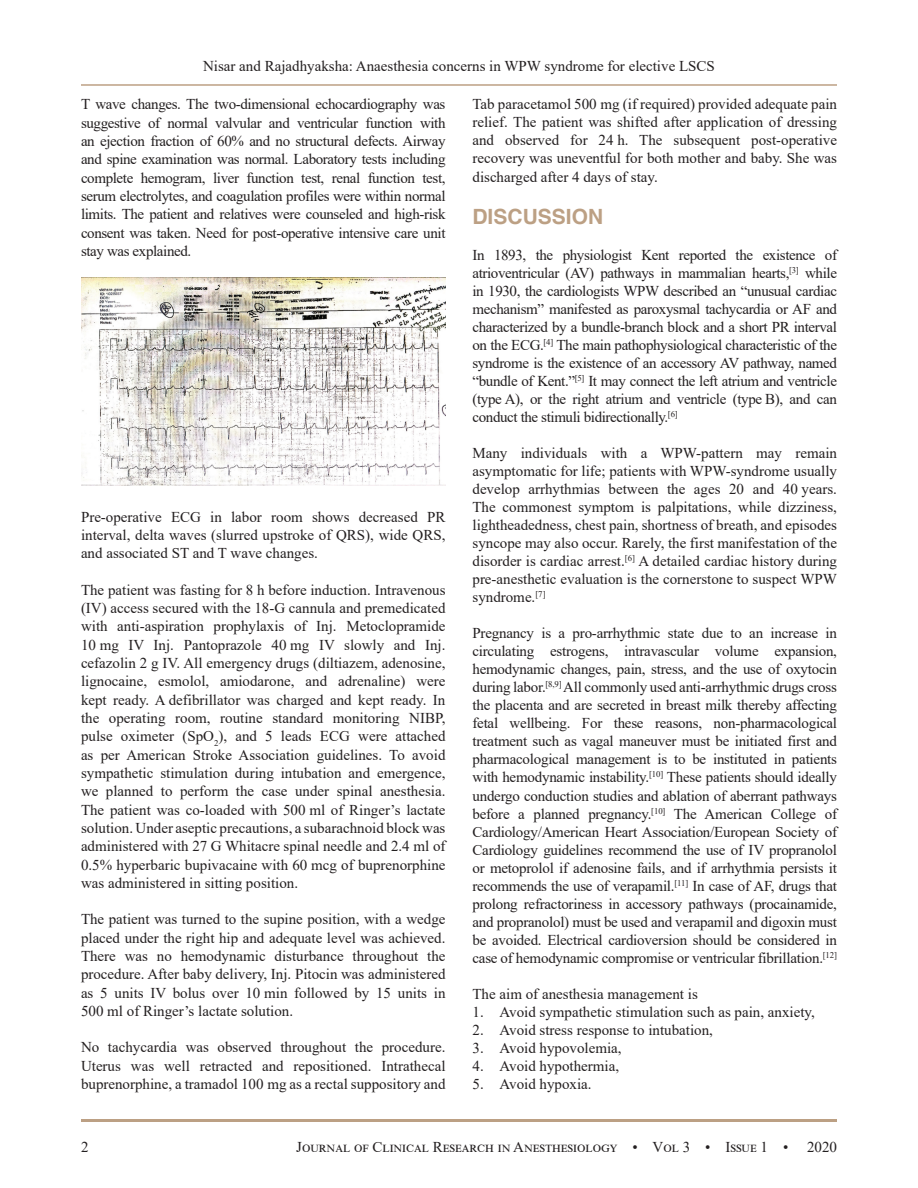
<style>
.page{position:relative;width:918px;height:1188px;background:#fff}
.page>*{position:absolute;margin:0;border:0;box-sizing:border-box;transform-origin:0 0}
.t1{font:700 21px "Helvetica";color:#bca084}
.TX{font:15px/18px "Times New Roman";color:#231f20;text-align:justify}
.L{font:15px "Times New Roman";color:#231f20}
.TX-2{font:15px "Times New Roman";letter-spacing:.03em;color:#231f20}
.TX_No_After_Space{font:15px "Times New Roman";color:#231f20}
.LL{font:15px "Times New Roman";color:#231f20}
</style>
<div class="page">
<hr style="left:81px;top:84px;width:756px;height:2px;background:#bca084">
<hr style="left:81px;top:1119px;width:756px;height:3px;background:#bca084">
<img style="left:81px;top:277px;width:365px;height:208px">
<p class="TX" style="left:203px;top:57px;width:513px">Nisar and Rajadhyaksha: Anaesthesia concerns in WPW syndrome for elective LSCS</p>
<p class="TX" style="left:81px;top:95px;width:366px">T wave changes. The two-dimensional echocardiography was suggestive of normal valvular and ventricular function with an ejection fraction of 60% and no structural defects. Airway and spine examination was normal. Laboratory tests including complete hemogram, liver function test, renal function test, serum electrolytes, and coagulation profiles were within normal limits. The patient and relatives were counseled and high-risk consent was taken. Need for post-operative intensive care unit stay was explained.</p>
<p class="TX" style="left:81px;top:507px;width:366px">Pre-operative ECG in labor room shows decreased PR interval, delta waves (slurred upstroke of QRS), wide QRS, and associated ST and T wave changes.</p>
<p class="TX" style="left:81px;top:580px;width:366px">The patient was fasting for 8 h before induction. Intravenous (IV) access secured with the 18-G cannula and premedicated with anti-aspiration prophylaxis of Inj. Metoclopramide 10 mg IV Inj. Pantoprazole 40 mg IV slowly and Inj. cefazolin 2 g IV. All emergency drugs (diltiazem, adenosine, lignocaine, esmolol, amiodarone, and adrenaline) were kept ready. A defibrillator was charged and kept ready. In the operating room, routine standard monitoring NIBP, pulse oximeter (SpO<sub>2</sub>), and 5 leads ECG were attached as per American Stroke Association guidelines. To avoid sympathetic stimulation during intubation and emergence, we planned to perform the case under spinal anesthesia.<br>The patient was co-loaded with 500 ml of Ringer’s lactate solution. Under aseptic precautions, a subarachnoid block was administered with 27 G Whitacre spinal needle and 2.4 ml of 0.5% hyperbaric bupivacaine with 60 mcg of buprenorphine was administered in sitting position.</p>
<p class="TX" style="left:81px;top:910px;width:366px">The patient was turned to the supine position, with a wedge placed under the right hip and adequate level was achieved.<br>There was no hemodynamic disturbance throughout the procedure. After baby delivery, Inj. Pitocin was administered as 5 units IV bolus over 10 min followed by 15 units in 500 ml of Ringer’s lactate solution.</p>
<p class="TX" style="left:81px;top:1038px;width:366px">No tachycardia was observed throughout the procedure.<br>Uterus was well retracted and repositioned. Intrathecal buprenorphine, a tramadol 100 mg as a rectal suppository and</p>
<p class="TX" style="left:472px;top:95px;width:366px">Tab paracetamol 500 mg (if required) provided adequate pain relief. The patient was shifted after application of dressing and observed for 24 h. The subsequent post-operative recovery was uneventful for both mother and baby. She was discharged after 4 days of stay.</p>
<h1 class="t1" style="left:472px;top:203px;width:132px">DISCUSSION</h1>
<p class="TX" style="left:472px;top:245px;width:366px">In 1893, the physiologist Kent reported the existence of atrioventricular (AV) pathways in mammalian hearts,<sup>[3]</sup> while in 1930, the cardiologists WPW described an “unusual cardiac mechanism” manifested as paroxysmal tachycardia or AF and characterized by a bundle-branch block and a short PR interval on the ECG.<sup>[4]</sup> The main pathophysiological characteristic of the syndrome is the existence of an accessory AV pathway, named “bundle of Kent.”<sup>[5]</sup> It may connect the left atrium and ventricle (type A), or the right atrium and ventricle (type B), and can conduct the stimuli bidirectionally.<sup>[6]</sup></p>
<p class="TX" style="left:472px;top:443px;width:366px">Many individuals with a WPW-pattern may remain asymptomatic for life; patients with WPW-syndrome usually develop arrhythmias between the ages 20 and 40 years.<br>The commonest symptom is palpitations, while dizziness, lightheadedness, chest pain, shortness of breath, and episodes syncope may also occur. Rarely, the first manifestation of the disorder is cardiac arrest.<sup>[6]</sup> A detailed cardiac history during pre-anesthetic evaluation is the cornerstone to suspect WPW syndrome.<sup>[7]</sup></p>
<p class="TX" style="left:472px;top:624px;width:366px">Pregnancy is a pro-arrhythmic state due to an increase in circulating estrogens, intravascular volume expansion, hemodynamic changes, pain, stress, and the use of oxytocin during labor.<sup>[8,9]</sup> All commonly used anti-arrhythmic drugs cross the placenta and are secreted in breast milk thereby affecting fetal wellbeing. For these reasons, non-pharmacological treatment such as vagal maneuver must be initiated first and pharmacological management is to be instituted in patients with hemodynamic instability.<sup>[10]</sup> These patients should ideally undergo conduction studies and ablation of aberrant pathways before a planned pregnancy.<sup>[10]</sup> The American College of Cardiology/American Heart Association/European Society of Cardiology guidelines recommend the use of IV propranolol or metoprolol if adenosine fails, and if arrhythmia persists it recommends the use of verapamil.<sup>[11]</sup> In case of AF, drugs that prolong refractoriness in accessory pathways (procainamide, and propranolol) must be used and verapamil and digoxin must be avoided. Electrical cardioversion should be considered in case of hemodynamic compromise or ventricular fibrillation.<sup>[12]</sup></p>
<p class="TX_No_After_Space" style="left:472px;top:983px;width:227px">The aim of anesthesia management is</p>
<p class="L" style="left:472px;top:1001px;width:344px">1. Avoid sympathetic stimulation such as pain, anxiety,</p>
<p class="L" style="left:472px;top:1019px;width:242px">2. Avoid stress response to intubation,</p>
<p class="L" style="left:472px;top:1037px;width:151px">3. Avoid hypovolemia,</p>
<p class="L" style="left:472px;top:1055px;width:148px">4. Avoid hypothermia,</p>
<p class="LL" style="left:472px;top:1073px;width:121px">5. Avoid hypoxia.</p>
<p class="TX" style="left:81px;top:1137px;width:9px">2</p>
<p class="TX-2" style="left:296px;top:1136px;width:494px">Journal of Clinical Research in Anesthesiology • Vol 3 • Issue 1 •</p>
<p class="TX" style="left:807px;top:1137px;width:31px">2020</p>
</div>
